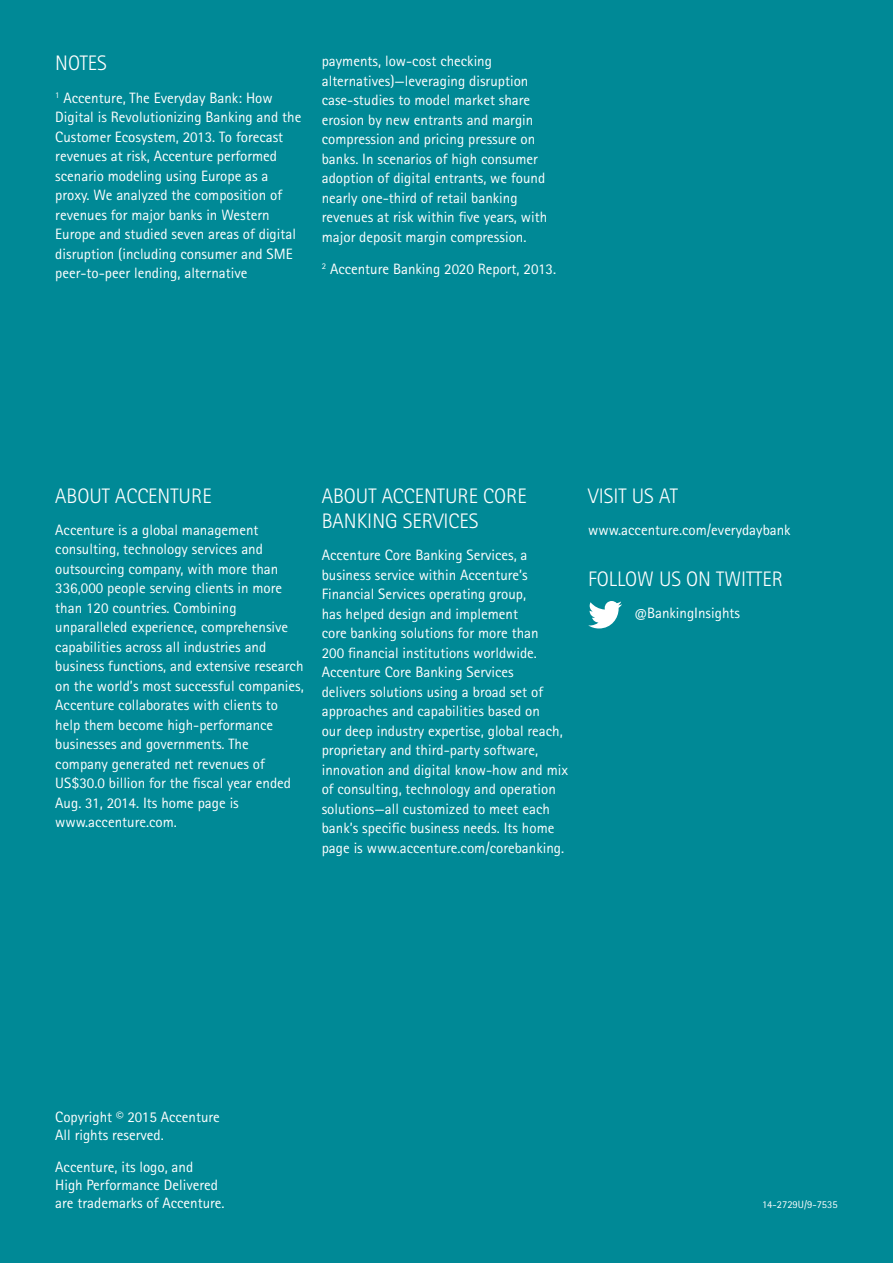
<style>
.page{position:relative;width:893px;height:1263px;background:#008996}
.page>*{position:absolute;margin:0;border:0;box-sizing:border-box;transform-origin:0 0}
.t1{font:300 21px/25.5px "Rotis Sans Seriffor ACN";color:#fff}
.t2{font:15px/19.5px "Rotis Sans Seriffor ACN";color:#fff}
.t3{font:10.5px "Rotis Sans Seriffor ACN";color:#fff}
</style>
<div class="page">
<svg style="left:588px;top:601px;width:34px;height:27px"></svg>
<h1 class="t1" style="left:55px;top:51px;width:53px">NOTES</h1>
<p class="t2" style="left:55px;top:88px;width:248px"><sup>1</sup> Accenture, The Everyday Bank: How Digital is Revolutionizing Banking and the Customer Ecosystem, 2013. To forecast revenues at risk, Accenture performed scenario modeling using Europe as a proxy. We analyzed the composition of revenues for major banks in Western Europe and studied seven areas of digital disruption (including consumer and SME peer-to-peer lending, alternative</p>
<p class="t2" style="left:322px;top:51px;width:227px">payments, low-cost checking alternatives)—leveraging disruption case-studies to model market share erosion by new entrants and margin compression and pricing pressure on banks. In scenarios of high consumer adoption of digital entrants, we found nearly one-third of retail banking revenues at risk within five years, with major deposit margin compression.</p>
<p class="t2" style="left:322px;top:259px;width:236px"><sup>2</sup> Accenture Banking 2020 Report, 2013.</p>
<h1 class="t1" style="left:55px;top:483px;width:158px">ABOUT ACCENTURE</h1>
<p class="t2" style="left:55px;top:520px;width:250px">Accenture is a global management consulting, technology services and outsourcing company, with more than 336,000 people serving clients in more than 120 countries. Combining unparalleled experience, comprehensive capabilities across all industries and business functions, and extensive research on the world’s most successful companies, Accenture collaborates with clients to help them become high-performance businesses and governments. The company generated net revenues of US$30.0 billion for the fiscal year ended Aug. 31, 2014. Its home page is www.accenture.com.</p>
<h1 class="t1" style="left:322px;top:483px;width:206px">ABOUT ACCENTURE CORE<br>BANKING SERVICES</h1>
<p class="t2" style="left:322px;top:546px;width:248px">Accenture Core Banking Services, a business service within Accenture’s Financial Services operating group,<br>has helped design and implement<br>core banking solutions for more than<br>200 financial institutions worldwide.<br>Accenture Core Banking Services<br>delivers solutions using a broad set of approaches and capabilities based on<br>our deep industry expertise, global reach, proprietary and third-party software, innovation and digital know-how and mix of consulting, technology and operation solutions—all customized to meet each bank’s specific business needs. Its home page is www.accenture.com/corebanking.</p>
<h1 class="t1" style="left:588px;top:483px;width:91px">VISIT US AT</h1>
<p class="t2" style="left:588px;top:520px;width:204px">www.accenture.com/everydaybank</p>
<h1 class="t1" style="left:588px;top:566px;width:196px">FOLLOW US ON TWITTER</h1>
<p class="t2" style="left:635px;top:604px;width:107px">@BankingInsights</p>
<p class="t2" style="left:55px;top:1108px;width:166px;line-height:18px">Copyright © 2015 Accenture<br>All rights reserved.</p>
<p class="t2" style="left:55px;top:1158px;width:171px;line-height:18px">Accenture, its logo, and<br>High Performance Delivered are trademarks of Accenture.</p>
<p class="t3" style="left:762px;top:1198px;width:77px">14-2729U/9-7535</p>
</div>
